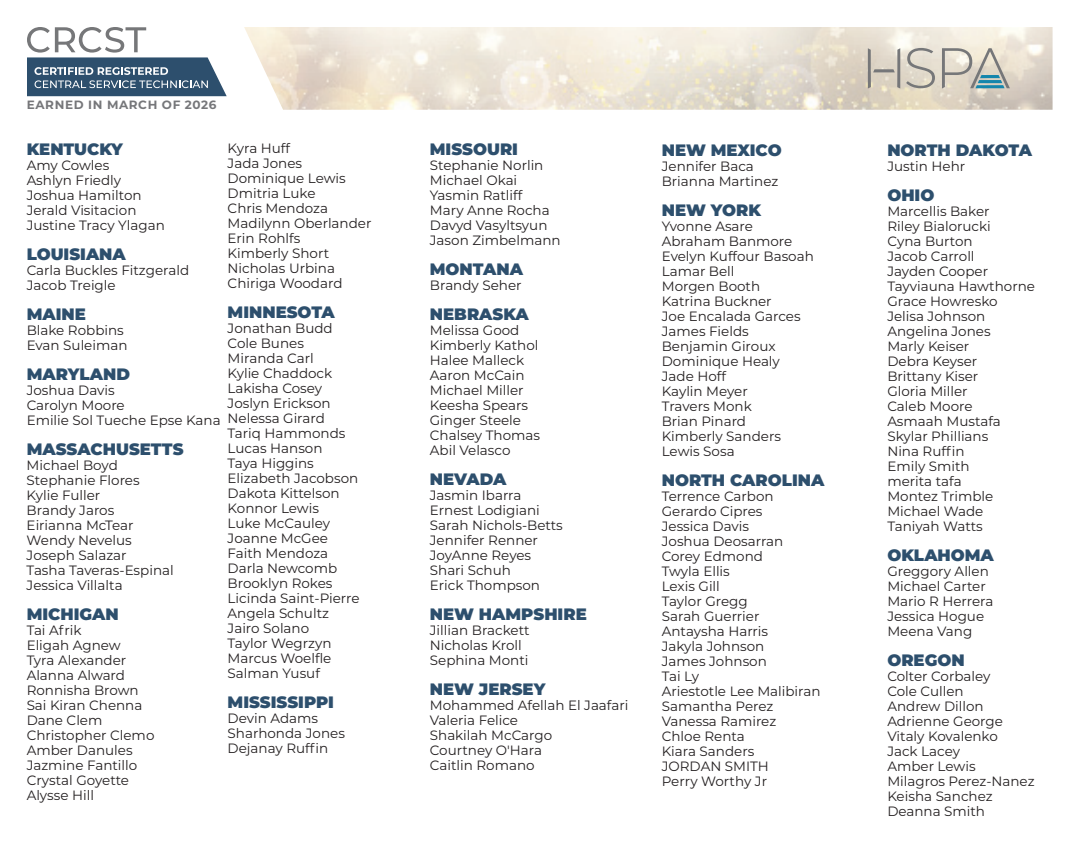
<style>
.page{position:relative;width:1080px;height:864px;background:#fff}
.page>*{position:absolute;margin:0;border:0;box-sizing:border-box;transform-origin:0 0}
.t1{font:900 16.5px "Montserrat";color:#2d4f6d}
.t2{font:13.5px/15px "Montserrat";color:#231f20}
.t3{font:700 12px "Montserrat";letter-spacing:.05em;color:#76777a}
</style>
<div class="page">
<svg style="left:27px;top:27px;width:200px;height:69px"></svg>
<img style="left:244px;top:27px;width:809px;height:83px">
<svg style="left:868px;top:48px;width:32px;height:41px"></svg>
<svg style="left:906px;top:48px;width:29px;height:40px"></svg>
<svg style="left:942px;top:48px;width:68px;height:41px;background:#c1c3bb"></svg>
<p class="t3" style="left:27px;top:96px;width:191px">EARNED IN MARCH OF 2026</p>
<p class="t1" style="left:27px;top:137px;width:98px">KENTUCKY</p>
<p class="t2" style="left:27px;top:157px;width:140px">Amy Cowles<br>Ashlyn Friedly<br>Joshua Hamilton<br>Jerald Visitacion<br>Justine Tracy Ylagan</p>
<p class="t1" style="left:27px;top:242px;width:101px">LOUISIANA</p>
<p class="t2" style="left:27px;top:262px;width:164px">Carla Buckles Fitzgerald<br>Jacob Treigle</p>
<p class="t1" style="left:27px;top:302px;width:61px">MAINE</p>
<p class="t2" style="left:27px;top:322px;width:102px">Blake Robbins<br>Evan Suleiman</p>
<p class="t1" style="left:27px;top:362px;width:105px">MARYLAND</p>
<p class="t2" style="left:27px;top:382px;width:195px">Joshua Davis<br>Carolyn Moore<br>Emilie Sol Tueche Epse Kana</p>
<p class="t1" style="left:27px;top:437px;width:158px">MASSACHUSETTS</p>
<p class="t2" style="left:27px;top:457px;width:149px">Michael Boyd<br>Stephanie Flores<br>Kylie Fuller<br>Brandy Jaros<br>Eirianna McTear<br>Wendy Nevelus<br>Joseph Salazar<br>Tasha Taveras-Espinal<br>Jessica Villalta</p>
<p class="t1" style="left:27px;top:602px;width:94px">MICHIGAN</p>
<p class="t2" style="left:27px;top:622px;width:129px">Tai Afrik<br>Eligah Agnew<br>Tyra Alexander<br>Alanna Alward<br>Ronnisha Brown<br>Sai Kiran Chenna<br>Dane Clem<br>Christopher Clemo<br>Amber Danules<br>Jazmine Fantillo<br>Crystal Goyette<br>Alysse Hill</p>
<p class="t2" style="left:228px;top:140px;width:145px">Kyra Huff<br>Jada Jones<br>Dominique Lewis<br>Dmitria Luke<br>Chris Mendoza<br>Madilynn Oberlander<br>Erin Rohlfs<br>Kimberly Short<br>Nicholas Urbina<br>Chiriga Woodard</p>
<p class="t1" style="left:228px;top:300px;width:109px">MINNESOTA</p>
<p class="t2" style="left:228px;top:320px;width:134px">Jonathan Budd<br>Cole Bunes<br>Miranda Carl<br>Kylie Chaddock<br>Lakisha Cosey<br>Joslyn Erickson<br>Nelessa Girard<br>Tariq Hammonds<br>Lucas Hanson<br>Taya Higgins<br>Elizabeth Jacobson<br>Dakota Kittelson<br>Konnor Lewis<br>Luke McCauley<br>Joanne McGee<br>Faith Mendoza<br>Darla Newcomb<br>Brooklyn Rokes<br>Licinda Saint-Pierre<br>Angela Schultz<br>Jairo Solano<br>Taylor Wegrzyn<br>Marcus Woelfle<br>Salman Yusuf</p>
<p class="t1" style="left:228px;top:690px;width:108px">MISSISSIPPI</p>
<p class="t2" style="left:228px;top:710px;width:119px">Devin Adams<br>Sharhonda Jones<br>Dejanay Ruffin</p>
<p class="t1" style="left:430px;top:137px;width:90px">MISSOURI</p>
<p class="t2" style="left:430px;top:157px;width:132px">Stephanie Norlin<br>Michael Okai<br>Yasmin Ratliff<br>Mary Anne Rocha<br>Davyd Vasyltsyun<br>Jason Zimbelmann</p>
<p class="t1" style="left:430px;top:257px;width:95px">MONTANA</p>
<p class="t2" style="left:430px;top:277px;width:93px">Brandy Seher</p>
<p class="t1" style="left:430px;top:302px;width:100px">NEBRASKA</p>
<p class="t2" style="left:430px;top:322px;width:112px">Melissa Good<br>Kimberly Kathol<br>Halee Malleck<br>Aaron McCain<br>Michael Miller<br>Keesha Spears<br>Ginger Steele<br>Chalsey Thomas<br>Abil Velasco</p>
<p class="t1" style="left:430px;top:467px;width:78px">NEVADA</p>
<p class="t2" style="left:430px;top:487px;width:135px">Jasmin Ibarra<br>Ernest Lodigiani<br>Sarah Nichols-Betts<br>Jennifer Renner<br>JoyAnne Reyes<br>Shari Schuh<br>Erick Thompson</p>
<p class="t1" style="left:430px;top:602px;width:158px">NEW HAMPSHIRE</p>
<p class="t2" style="left:430px;top:622px;width:101px">Jillian Brackett<br>Nicholas Kroll<br>Sephina Monti</p>
<p class="t1" style="left:430px;top:677px;width:117px">NEW JERSEY</p>
<p class="t2" style="left:430px;top:697px;width:200px">Mohammed Afellah El Jaafari<br>Valeria Felice<br>Shakilah McCargo<br>Courtney O'Hara<br>Caitlin Romano</p>
<p class="t1" style="left:662px;top:138px;width:121px">NEW MEXICO</p>
<p class="t2" style="left:662px;top:159px;width:118px">Jennifer Baca<br>Brianna Martinez</p>
<p class="t1" style="left:662px;top:198px;width:101px">NEW YORK</p>
<p class="t2" style="left:662px;top:219px;width:154px">Yvonne Asare<br>Abraham Banmore<br>Evelyn Kuffour Basoah<br>Lamar Bell<br>Morgen Booth<br>Katrina Buckner<br>Joe Encalada Garces<br>James Fields<br>Benjamin Giroux<br>Dominique Healy<br>Jade Hoff<br>Kaylin Meyer<br>Travers Monk<br>Brian Pinard<br>Kimberly Sanders<br>Lewis Sosa</p>
<p class="t1" style="left:662px;top:468px;width:164px">NORTH CAROLINA</p>
<p class="t2" style="left:662px;top:489px;width:160px">Terrence Carbon<br>Gerardo Cipres<br>Jessica Davis<br>Joshua Deosarran<br>Corey Edmond<br>Twyla Ellis<br>Lexis Gill<br>Taylor Gregg<br>Sarah Guerrier<br>Antaysha Harris<br>Jakyla Johnson<br>James Johnson<br>Tai Ly<br>Ariestotle Lee Malibiran<br>Samantha Perez<br>Vanessa Ramirez<br>Chloe Renta<br>Kiara Sanders<br>JORDAN SMITH<br>Perry Worthy Jr</p>
<p class="t1" style="left:887px;top:138px;width:146px">NORTH DAKOTA</p>
<p class="t2" style="left:887px;top:158px;width:79px">Justin Hehr</p>
<p class="t1" style="left:887px;top:183px;width:49px">OHIO</p>
<p class="t2" style="left:887px;top:203px;width:149px">Marcellis Baker<br>Riley Bialorucki<br>Cyna Burton<br>Jacob Carroll<br>Jayden Cooper<br>Tayviauna Hawthorne<br>Grace Howresko<br>Jelisa Johnson<br>Angelina Jones<br>Marly Keiser<br>Debra Keyser<br>Brittany Kiser<br>Gloria Miller<br>Caleb Moore<br>Asmaah Mustafa<br>Skylar Phillians<br>Nina Ruffin<br>Emily Smith<br>merita tafa<br>Montez Trimble<br>Michael Wade<br>Taniyah Watts</p>
<p class="t1" style="left:887px;top:543px;width:108px">OKLAHOMA</p>
<p class="t2" style="left:887px;top:563px;width:108px">Greggory Allen<br>Michael Carter<br>Mario R Herrera<br>Jessica Hogue<br>Meena Vang</p>
<p class="t1" style="left:887px;top:648px;width:79px">OREGON</p>
<p class="t2" style="left:887px;top:668px;width:149px">Colter Corbaley<br>Cole Cullen<br>Andrew Dillon<br>Adrienne George<br>Vitaly Kovalenko<br>Jack Lacey<br>Amber Lewis<br>Milagros Perez-Nanez<br>Keisha Sanchez<br>Deanna Smith</p>
</div>
